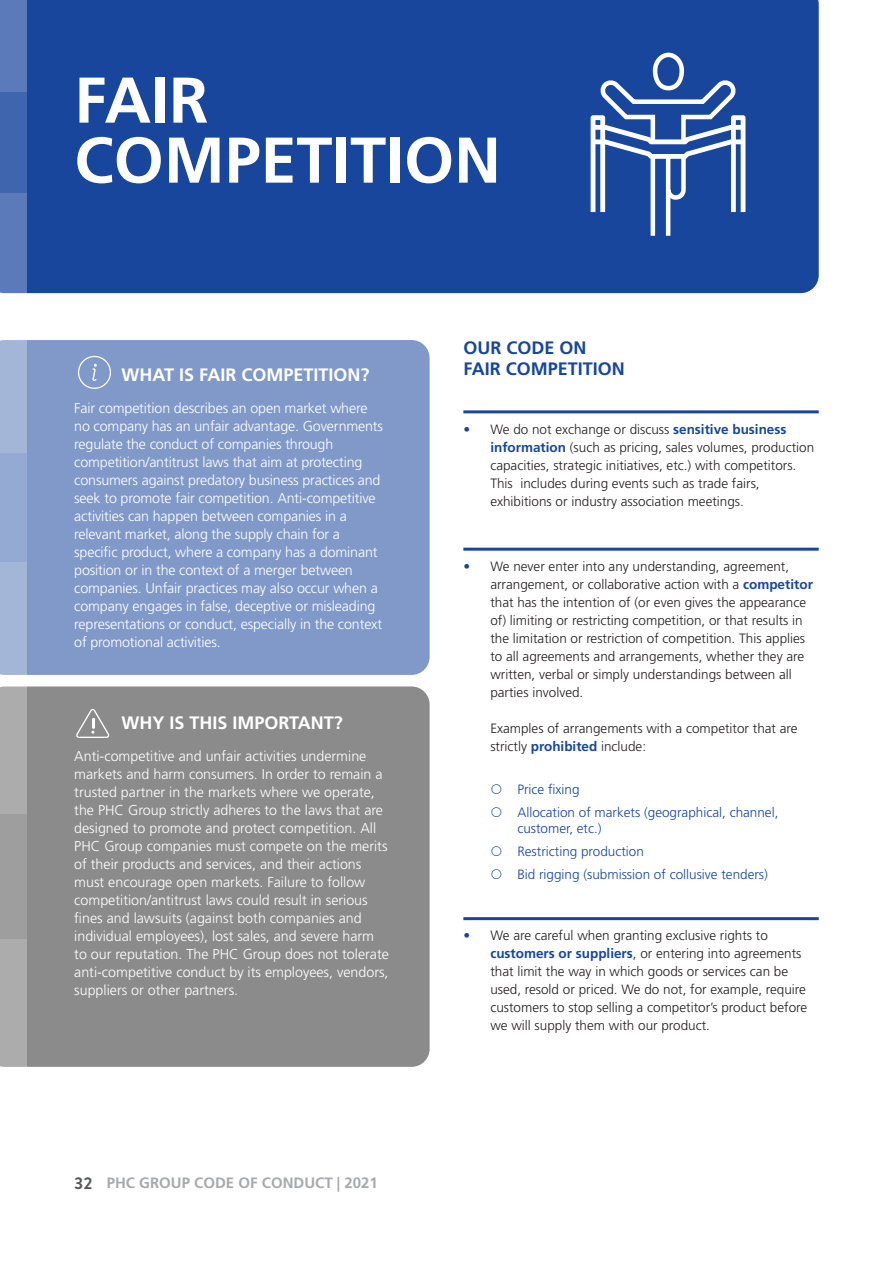
<style>
.page{position:relative;width:893px;height:1263px;background:#fff}
.page>*{position:absolute;margin:0;border:0;box-sizing:border-box;transform-origin:0 0}
.t1{font:700 64.5px/60px "Frutiger LT Std";color:#fff}
.t2{font:700 18px "Frutiger LT Std";color:#fff}
.t3{font:700 18px/21.6px "Frutiger LT Std";color:#18469d}
.t4{font:700 15px "Frutiger LT Std";color:#a8a9ad}
.t5{font:300 14.25px/18px "Frutiger LT Std";letter-spacing:-.01em;color:#fff}
.t6{font:300 13.5px/18px "Frutiger LT Std";color:#231f20}
.t7{font:300 13.5px/23px "Frutiger LT Std";color:#18469d}
.s1{font-family:"Brandon Text";font-size:16.5px;color:#57585a}
.s2{color:#18469d}
.s3{font-weight:700;color:#18469d}
</style>
<div class="page">
<div style="left:26px;top:340px;width:404px;height:335px;background:#8099c9"></div>
<div style="left:26px;top:686px;width:404px;height:381px;background:#8b8b8b"></div>
<hr style="left:463px;top:410px;width:356px;height:3px;background:#18469d">
<hr style="left:463px;top:548px;width:356px;height:3px;background:#18469d">
<hr style="left:463px;top:917px;width:356px;height:3px;background:#18469d">
<div style="left:26px;top:0;width:793px;height:293px;background:#18469d"></div>
<svg style="left:78px;top:356px;width:33px;height:33px"></svg>
<svg style="left:76px;top:709px;width:33px;height:29px"></svg>
<div style="left:0;top:0;width:26px;height:92px;background:#5a7ab9"></div>
<div style="left:0;top:90px;width:26px;height:105px;background:#3e65ad"></div>
<div style="left:0;top:193px;width:26px;height:105px;background:#5a7ab9"></div>
<div style="left:0;top:339px;width:26px;height:114px;background:#a4b6d8"></div>
<div style="left:0;top:451px;width:26px;height:113px;background:#95aad2"></div>
<div style="left:0;top:562px;width:26px;height:114px;background:#a4b6d8"></div>
<div style="left:0;top:684px;width:26px;height:130px;background:#acacac"></div>
<div style="left:0;top:812px;width:26px;height:130px;background:#9e9e9e"></div>
<div style="left:0;top:939px;width:26px;height:130px;background:#acacac"></div>
<svg style="left:591px;top:75px;width:154px;height:165px"></svg>
<div style="left:653px;top:53px;width:31px;height:37px;border:5px solid #fff;border-radius:50%"></div>
<h1 class="t1" style="left:74px;top:71px;width:428px">FAIR<br>COMPETITION</h1>
<p class="t2" style="left:122px;top:364px;width:250px">WHAT IS FAIR COMPETITION?</p>
<p class="t5" style="left:74px;top:400px;width:310px">Fair competition describes an open market where no company has an unfair advantage. Governments regulate the conduct of companies through competition/antitrust laws that aim at protecting consumers against predatory business practices and seek to promote fair competition. Anti-competitive activities can happen between companies in a relevant market, along the supply chain for a specific product, where a company has a dominant position or in the context of a merger between companies. Unfair practices may also occur when a company engages in false, deceptive or misleading representations or conduct, especially in the context of promotional activities.</p>
<p class="t2" style="left:122px;top:712px;width:223px">WHY IS THIS IMPORTANT?</p>
<p class="t5" style="left:74px;top:747px;width:316px">Anti-competitive and unfair activities undermine markets and harm consumers. In order to remain a trusted partner in the markets where we operate, the PHC Group strictly adheres to the laws that are designed to promote and protect competition. All PHC Group companies must compete on the merits of their products and services, and their actions must encourage open markets. Failure to follow competition/antitrust laws could result in serious fines and lawsuits (against both companies and individual employees), lost sales, and severe harm to our reputation. The PHC Group does not tolerate anti-competitive conduct by its employees, vendors, suppliers or other partners.</p>
<p class="t4" style="left:74px;top:1174px;width:305px"><span class="s1">32</span> PHC GROUP CODE OF CONDUCT | 2021</p>
<p class="t3" style="left:463px;top:337px;width:163px">OUR CODE ON<br>FAIR COMPETITION</p>
<p class="t6" style="left:490px;top:420px;width:325px;text-indent:-27px"><span class="s2">•</span> We do not exchange or discuss <span class="s3">sensitive business information</span> (such as pricing, sales volumes, production capacities, strategic initiatives, etc.) with competitors.<br>This includes during events such as trade fairs, exhibitions or industry association meetings.</p>
<p class="t6" style="left:490px;top:557px;width:324px;text-indent:-27px"><span class="s2">•</span> We never enter into any understanding, agreement, arrangement, or collaborative action with a <span class="s3">competitor </span>that has the intention of (or even gives the appearance of) limiting or restricting competition, or that results in the limitation or restriction of competition. This applies to all agreements and arrangements, whether they are written, verbal or simply understandings between all parties involved.</p>
<p class="t6" style="left:490px;top:719px;width:309px">Examples of arrangements with a competitor that are strictly <span class="s3">prohibited</span> include:</p>
<p class="t7" style="left:517px;top:778px;width:263px">Price fixing<br>Allocation of markets (geographical, channel,</p>
<p class="t7" style="left:517px;top:817px;width:252px">customer, etc.)<br>Restricting production<br>Bid rigging (submission of collusive tenders)</p>
<p class="t6" style="left:490px;top:927px;width:318px;text-indent:-27px"><span class="s2">•</span> We are careful when granting exclusive rights to <span class="s3">customers or suppliers</span>, or entering into agreements that limit the way in which goods or services can be used, resold or priced. We do not, for example, require customers to stop selling a competitor’s product before we will supply them with our product.</p>
</div>
